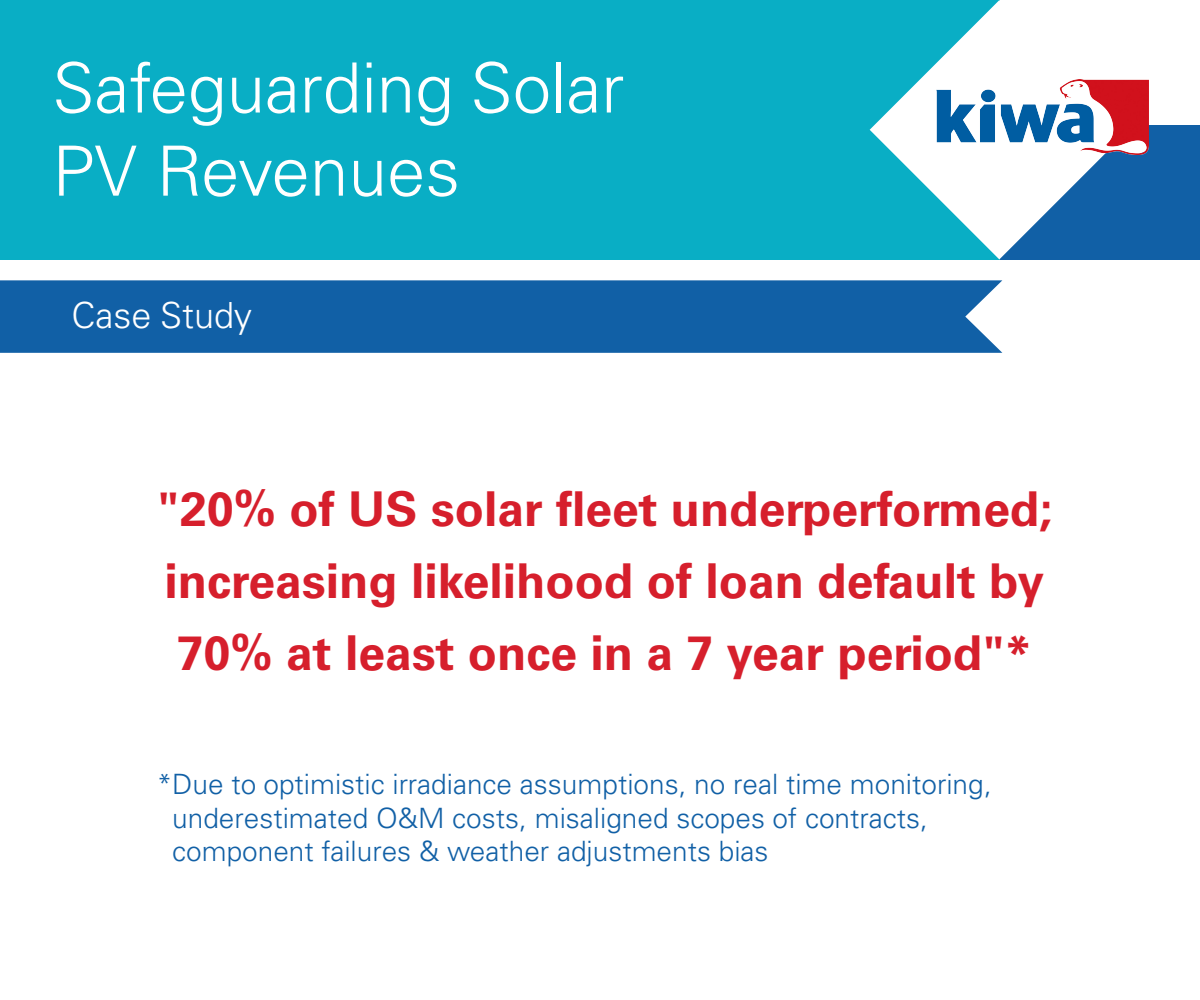
<style>
.page{position:relative;width:1200px;height:1000px;background:#fff}
.page>*{position:absolute;margin:0;border:0;box-sizing:border-box;transform-origin:0 0}
.t1{font:300 69.2px/83.2px "Univers LT Pro 45";color:#fff}
.t2{font:700 48px/72px "Univers LT Pro 65";color:#d61f2c}
.t3{font:300 36px "Univers LT Pro 45";color:#fff}
.t4{font:300 28px/33.6px "Univers LT Pro 45";color:#1160a6}
</style>
<div class="page">
<div style="left:999px;top:125px;width:201px;height:134px;background:#1160a6"></div>
<div style="left:0;top:0;width:999px;height:259px;background:#09aec5"></div>
<svg style="left:870px;top:0;width:259px;height:259px;fill:#fff"></svg>
<svg style="left:1105px;top:155px;width:24px;height:2px"></svg>
<img style="left:936px;top:80px;width:213px;height:75px">
<div style="left:0;top:280px;width:1002px;height:73px;background:#1160a6"></div>
<h1 class="t1" style="left:52px;top:45px;width:574px">Safeguarding Solar<br>PV Revenues</h1>
<p class="t3" style="left:72px;top:292px;width:182px">Case Study</p>
<h2 class="t2" style="left:157px;top:470px;width:897px">"20% of US solar fleet underperformed; increasing likelihood of loan default by<br>70% at least once in a 7 year period"*</h2>
<p class="t4" style="left:172px;top:766px;width:821px;text-indent:-16px">*Due to optimistic irradiance assumptions, no real time monitoring, underestimated O&amp;M costs, misaligned scopes of contracts, component failures &amp; weather adjustments bias</p>
</div>
